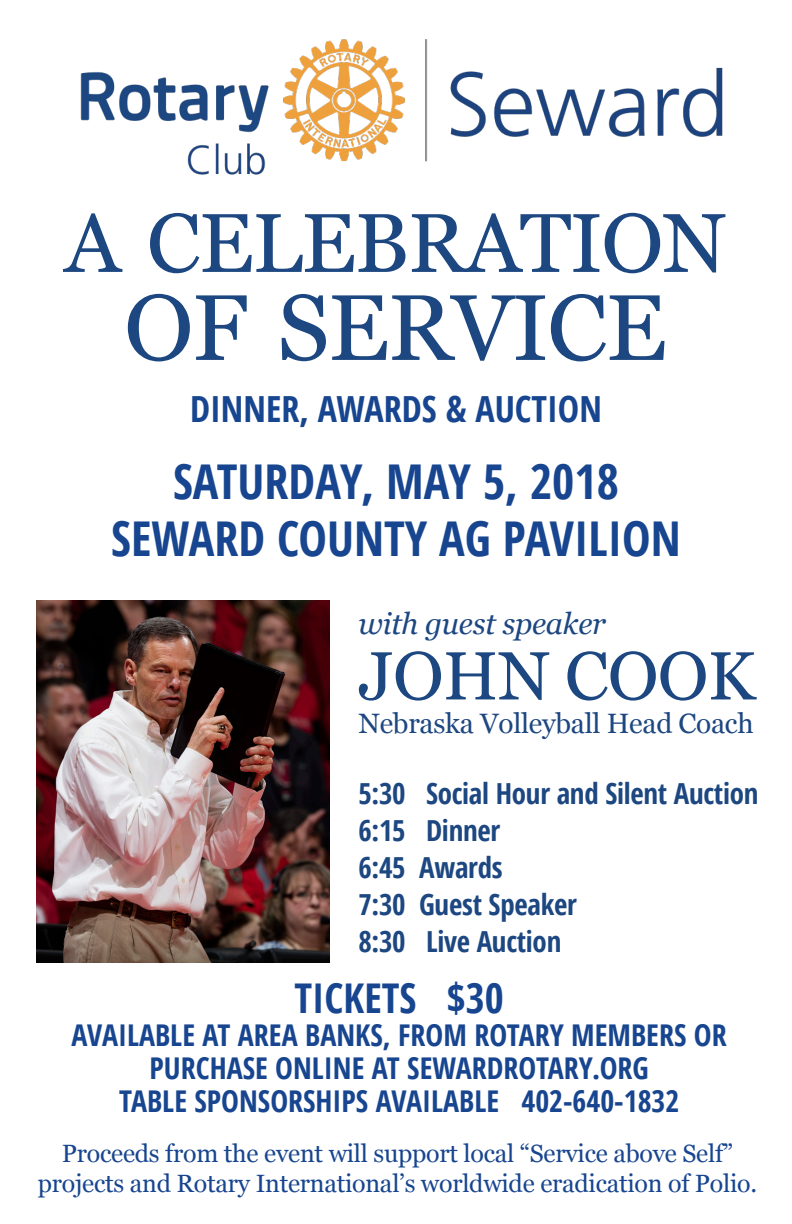
<style>
.page{position:relative;width:792px;height:1224px;background:#fff}
.page>*{position:absolute;margin:0;border:0;box-sizing:border-box;transform-origin:0 0}
.t1{font:93.1px "Georgia";letter-spacing:-.015em;color:#1d4781}
.t2{font:83.3px "Georgia";letter-spacing:-.015em;color:#1d4781}
.t3{font:68px "Georgia";letter-spacing:-.01em;color:#1d4781}
.t4{font:700 condensed 48px/57px "Open Sans";color:#17458f;text-align:center}
.t5{font:700 condensed 41px "Open Sans";color:#17458f}
.t6{font:700 condensed 36px "Open Sans";color:#17458f}
.t7{font:700 condensed 30px/33px "Open Sans";color:#17458f;text-align:center}
.t8{font:italic 30px "Georgia";letter-spacing:-.01em;color:#1d4781}
.t9{font:700 condensed 29px/37px "Open Sans";letter-spacing:-.01em;color:#1d4781}
.t10{font:28px "Georgia";letter-spacing:-.01em;color:#1d4781}
.t11{font:25px/30px "Georgia";letter-spacing:-.01em;color:#17458f;text-align:center}
</style>
<div class="page">
<img style="left:80px;top:39px;width:643px;height:136px">
<img style="left:36px;top:600px;width:294px;height:362px">
<h2 class="t2" style="left:65px;top:182px;width:663px">A CELEBRATION</h2>
<h1 class="t1" style="left:124px;top:260px;width:544px">OF SERVICE</h1>
<h3 class="t6" style="left:190px;top:384px;width:413px">DINNER, AWARDS &amp; AUCTION</h3>
<h3 class="t4" style="left:111px;top:452px;width:571px">SATURDAY, MAY 5, 2018<br>SEWARD COUNTY AG PAVILION</h3>
<p class="t8" style="left:358px;top:602px;width:249px">with guest speaker</p>
<h3 class="t3" style="left:358px;top:626px;width:398px">John Cook</h3>
<p class="t10" style="left:359px;top:703px;width:397px">Nebraska Volleyball Head Coach</p>
<p class="t9" style="left:359px;top:774px;width:401px">5:30 SOCIAL HOUR AND SILENT AUCTION<br>6:15 DINNER<br>6:45 AWARDS<br>7:30 GUEST SPEAKER<br>8:30 LIVE AUCTION</p>
<h3 class="t5" style="left:295px;top:969px;width:211px">TICKETS $30</h3>
<p class="t7" style="left:72px;top:1018px;width:657px">AVAILABLE AT AREA BANKS, FROM ROTARY MEMBERS OR<br>PURCHASE ONLINE AT SEWARDROTARY.ORG<br>TABLE SPONSORSHIPS AVAILABLE 402-640-1832</p>
<p class="t11" style="left:38px;top:1138px;width:721px">Proceeds from the event will support local “Service above Self” projects and Rotary International’s worldwide eradication of Polio.</p>
</div>
